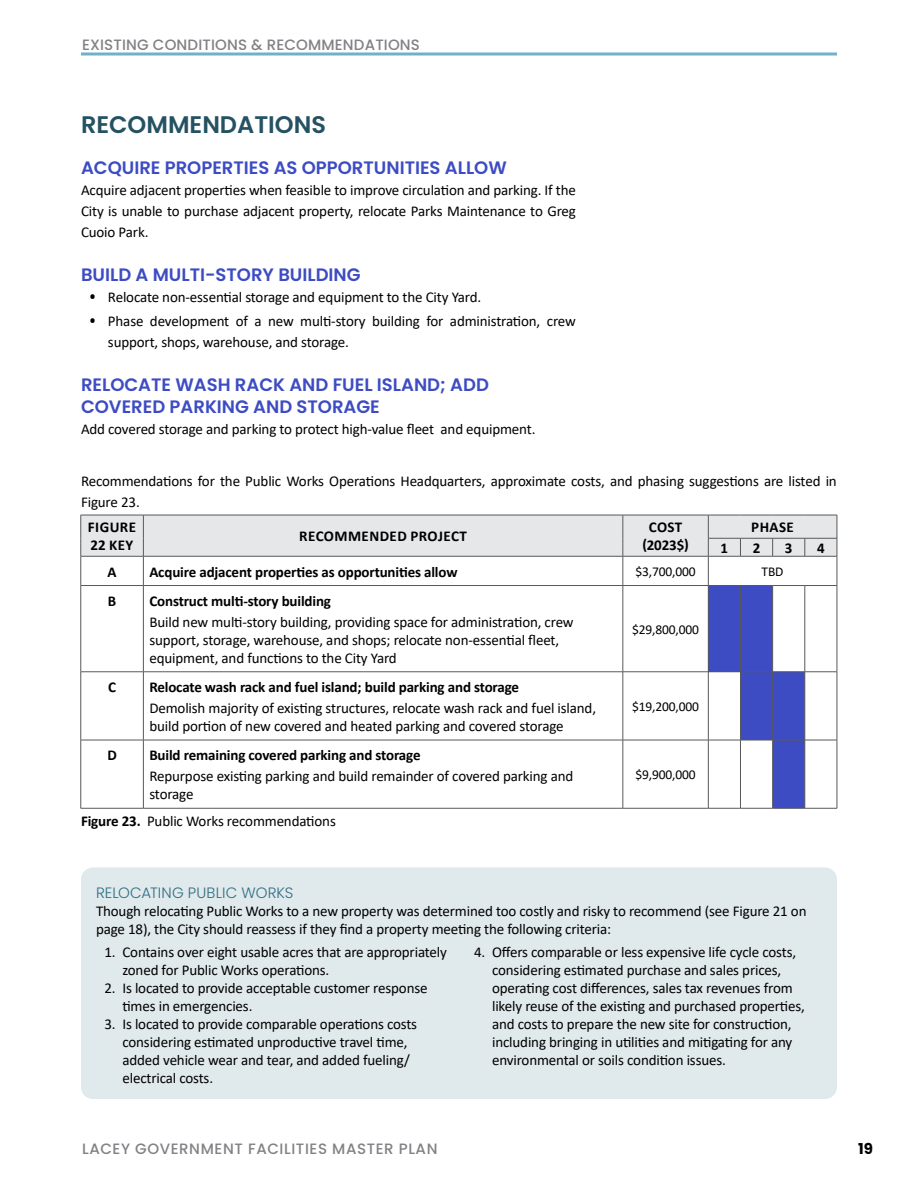
<style>
.page{position:relative;width:918px;height:1188px;background:#fff}
.page>*{position:absolute;margin:0;border:0;box-sizing:border-box;transform-origin:0 0}
.t1{font:600 24px "Poppins";color:#245262}
.t2{font:600 18px/21.6px "Poppins";color:#3d4cc3}
.t3{font:15px/18px "Calibri";letter-spacing:-.01em;color:#000}
.t4{font:700 15px/18px "Calibri";letter-spacing:-.01em;color:#000;text-align:center}
.t5{font:500 15px "Poppins";letter-spacing:.04em;color:#808285}
.t6{font:700 15px/18px "Calibri";letter-spacing:.03em;color:#000}
.t7{font:300 15px "Poppins";letter-spacing:.01em;color:#316e83}
.t8{font:700 15px "Poppins";color:#000}
.t9{font:13.5px "Calibri";letter-spacing:-.01em;color:#000}
.s1{font-family:"Open Sans";font-weight:700}
.s2{font-weight:700}
</style>
<div class="page">
<svg style="left:81px;top:515px;width:757px;height:293px"></svg>
<hr style="left:81px;top:585px;width:62px;height:1px;background:#58595b">
<hr style="left:81px;top:586px;width:1px;height:86px;background:#58595b">
<hr style="left:143px;top:585px;width:480px;height:1px;background:#58595b">
<hr style="left:143px;top:586px;width:1px;height:86px;background:#58595b">
<hr style="left:623px;top:585px;width:85px;height:1px;background:#58595b">
<hr style="left:623px;top:586px;width:1px;height:86px;background:#58595b">
<hr style="left:708px;top:585px;width:32px;height:1px;background:#58595b">
<hr style="left:708px;top:586px;width:1px;height:86px;background:#58595b">
<hr style="left:740px;top:585px;width:33px;height:1px;background:#58595b">
<hr style="left:740px;top:586px;width:1px;height:86px;background:#58595b">
<hr style="left:773px;top:585px;width:32px;height:1px;background:#58595b">
<hr style="left:772px;top:586px;width:1px;height:86px;background:#58595b">
<hr style="left:805px;top:585px;width:32px;height:1px;background:#58595b">
<hr style="left:805px;top:586px;width:1px;height:86px;background:#58595b">
<hr style="left:837px;top:586px;width:1px;height:86px;background:#58595b">
<hr style="left:81px;top:672px;width:62px;height:1px;background:#58595b">
<hr style="left:81px;top:672px;width:1px;height:68px;background:#58595b">
<hr style="left:143px;top:672px;width:480px;height:1px;background:#58595b">
<hr style="left:143px;top:672px;width:1px;height:68px;background:#58595b">
<hr style="left:623px;top:672px;width:85px;height:1px;background:#58595b">
<hr style="left:623px;top:672px;width:1px;height:68px;background:#58595b">
<hr style="left:708px;top:672px;width:32px;height:1px;background:#58595b">
<hr style="left:708px;top:672px;width:1px;height:68px;background:#58595b">
<hr style="left:740px;top:672px;width:33px;height:1px;background:#58595b">
<hr style="left:740px;top:672px;width:1px;height:68px;background:#58595b">
<hr style="left:773px;top:672px;width:32px;height:1px;background:#58595b">
<hr style="left:772px;top:672px;width:1px;height:68px;background:#58595b">
<hr style="left:805px;top:672px;width:32px;height:1px;background:#58595b">
<hr style="left:805px;top:672px;width:1px;height:68px;background:#58595b">
<hr style="left:837px;top:672px;width:1px;height:68px;background:#58595b">
<hr style="left:81px;top:740px;width:62px;height:1px;background:#58595b">
<hr style="left:81px;top:740px;width:1px;height:68px;background:#58595b">
<hr style="left:143px;top:740px;width:480px;height:1px;background:#58595b">
<hr style="left:143px;top:740px;width:1px;height:68px;background:#58595b">
<hr style="left:623px;top:740px;width:85px;height:1px;background:#58595b">
<hr style="left:623px;top:740px;width:1px;height:68px;background:#58595b">
<hr style="left:708px;top:740px;width:32px;height:1px;background:#58595b">
<hr style="left:708px;top:740px;width:1px;height:68px;background:#58595b">
<hr style="left:740px;top:740px;width:33px;height:1px;background:#58595b">
<hr style="left:740px;top:740px;width:1px;height:68px;background:#58595b">
<hr style="left:773px;top:740px;width:32px;height:1px;background:#58595b">
<hr style="left:772px;top:740px;width:1px;height:68px;background:#58595b">
<hr style="left:805px;top:740px;width:32px;height:1px;background:#58595b">
<hr style="left:805px;top:740px;width:1px;height:68px;background:#58595b">
<hr style="left:837px;top:740px;width:1px;height:68px;background:#58595b">
<hr style="left:81px;top:808px;width:62px;height:1px;background:#58595b">
<hr style="left:143px;top:808px;width:480px;height:1px;background:#58595b">
<hr style="left:623px;top:808px;width:85px;height:1px;background:#58595b">
<hr style="left:708px;top:808px;width:32px;height:1px;background:#58595b">
<hr style="left:740px;top:808px;width:33px;height:1px;background:#58595b">
<hr style="left:773px;top:808px;width:32px;height:1px;background:#58595b">
<hr style="left:805px;top:808px;width:32px;height:1px;background:#58595b">
<div style="left:81px;top:867px;width:756px;height:232px;background:#e0e9ec;border-radius:12px"></div>
<svg style="left:81px;top:52px;width:756px;height:4px;background:#93c4d4"></svg>
<p class="t5" style="left:82px;top:36px;width:18px">EXISTING</p>
<p class="t5" style="left:153px;top:36px;width:22px">CONDITIONS</p>
<p class="t5" style="left:251px;top:36px;width:37px">&amp; RECOMMENDATIONS</p>
<h1 class="t1" style="left:81px;top:111px;width:246px">RECOMMENDATIONS</h1>
<p class="t2" style="left:81px;top:157px;width:427px">ACQUIRE PROPERTIES AS OPPORTUNITIES ALLOW</p>
<p class="t3" style="left:81px;top:179px;width:496px;line-height:21px;text-align:justify">Acquire adjacent properties when feasible to improve circulation and parking. If the City is unable to purchase adjacent property, relocate Parks Maintenance to Greg Cuoio Park.</p>
<p class="t2" style="left:81px;top:264px;width:281px">BUILD A MULTI-STORY BUILDING</p>
<p class="t3" style="left:90px;top:288px;width:393px"><span class="s1">•</span> Relocate non-essential storage and equipment to the City Yard.</p>
<p class="t3" style="left:108px;top:311px;width:469px;line-height:21px;text-indent:-18px"><span class="s1">•</span> Phase development of a new multi-story building for administration, crew support, shops, warehouse, and storage.</p>
<p class="t2" style="left:81px;top:374px;width:409px">RELOCATE WASH RACK AND FUEL ISLAND; ADD<br>COVERED PARKING AND STORAGE</p>
<p class="t3" style="left:81px;top:420px;width:456px">Add covered storage and parking to protect high-value fleet and equipment.</p>
<p class="t3" style="left:81px;top:470px;width:757px;line-height:21px">Recommendations for the Public Works Operations Headquarters, approximate costs, and phasing suggestions are listed in<br>Figure 23.</p>
<p class="t6" style="left:88px;top:518px;width:50px">FIGURE<br>22 KEY</p>
<p class="t6" style="left:299px;top:527px;width:169px">RECOMMENDED PROJECT</p>
<p class="t4" style="left:642px;top:518px;width:48px">COST (2023$)</p>
<p class="t4" style="left:751px;top:518px;width:44px">PHASE</p>
<p class="t4" style="left:721px;top:539px;width:9px">1</p>
<p class="t4" style="left:753px;top:539px;width:9px">2</p>
<p class="t4" style="left:785px;top:539px;width:9px">3</p>
<p class="t4" style="left:817px;top:539px;width:9px">4</p>
<p class="t4" style="left:108px;top:562px;width:11px">A</p>
<p class="t4" style="left:149px;top:562px;width:310px">Acquire adjacent properties as opportunities allow</p>
<p class="t9" style="left:635px;top:562px;width:62px">$3,700,000</p>
<p class="t9" style="left:762px;top:562px;width:23px">TBD</p>
<p class="t4" style="left:108px;top:592px;width:10px">B</p>
<p class="t4" style="left:149px;top:592px;width:183px">Construct multi-story building</p>
<p class="t3" style="left:149px;top:612px;width:426px">Build new multi-story building, providing space for administration, crew support, storage, warehouse, and shops; relocate non-essential fleet, equipment, and functions to the City Yard</p>
<p class="t9" style="left:632px;top:620px;width:68px">$29,800,000</p>
<p class="t4" style="left:108px;top:678px;width:9px">C</p>
<p class="t4" style="left:149px;top:678px;width:371px">Relocate wash rack and fuel island; build parking and storage</p>
<p class="t3" style="left:149px;top:699px;width:448px">Demolish majority of existing structures, relocate wash rack and fuel island, build portion of new covered and heated parking and covered storage</p>
<p class="t9" style="left:632px;top:697px;width:68px">$19,200,000</p>
<p class="t4" style="left:107px;top:746px;width:11px">D</p>
<p class="t4" style="left:149px;top:746px;width:273px">Build remaining covered parking and storage</p>
<p class="t3" style="left:149px;top:767px;width:425px">Repurpose existing parking and build remainder of covered parking and storage</p>
<p class="t9" style="left:635px;top:765px;width:62px">$9,900,000</p>
<p class="t3" style="left:81px;top:811px;width:256px"><span class="s2">Figure 23.</span> Public Works recommendations</p>
<p class="t7" style="left:96px;top:884px;width:199px">RELOCATING PUBLIC WORKS</p>
<p class="t3" style="left:96px;top:902px;width:712px">Though relocating Public Works to a new property was determined too costly and risky to recommend (see Figure 21 on page 18), the City should reassess if they find a property meeting the following criteria:</p>
<p class="t3" style="left:122px;top:943px;width:326px;text-indent:-18px">1. Contains over eight usable acres that are appropriately zoned for Public Works operations.</p>
<p class="t3" style="left:122px;top:979px;width:307px;text-indent:-18px">2. Is located to provide acceptable customer response times in emergencies.</p>
<p class="t3" style="left:122px;top:1015px;width:296px;text-indent:-18px">3. Is located to provide comparable operations costs considering estimated unproductive travel time, added vehicle wear and tear, and added fueling/ electrical costs.</p>
<p class="t3" style="left:492px;top:943px;width:314px;text-indent:-18px">4. Offers comparable or less expensive life cycle costs, considering estimated purchase and sales prices, operating cost differences, sales tax revenues from likely reuse of the existing and purchased properties, and costs to prepare the new site for construction, including bringing in utilities and mitigating for any environmental or soils condition issues.</p>
<p class="t5" style="left:82px;top:1140px;width:357px">LACEY GOVERNMENT FACILITIES MASTER PLAN</p>
<p class="t8" style="left:858px;top:1140px;width:16px">19</p>
</div>
